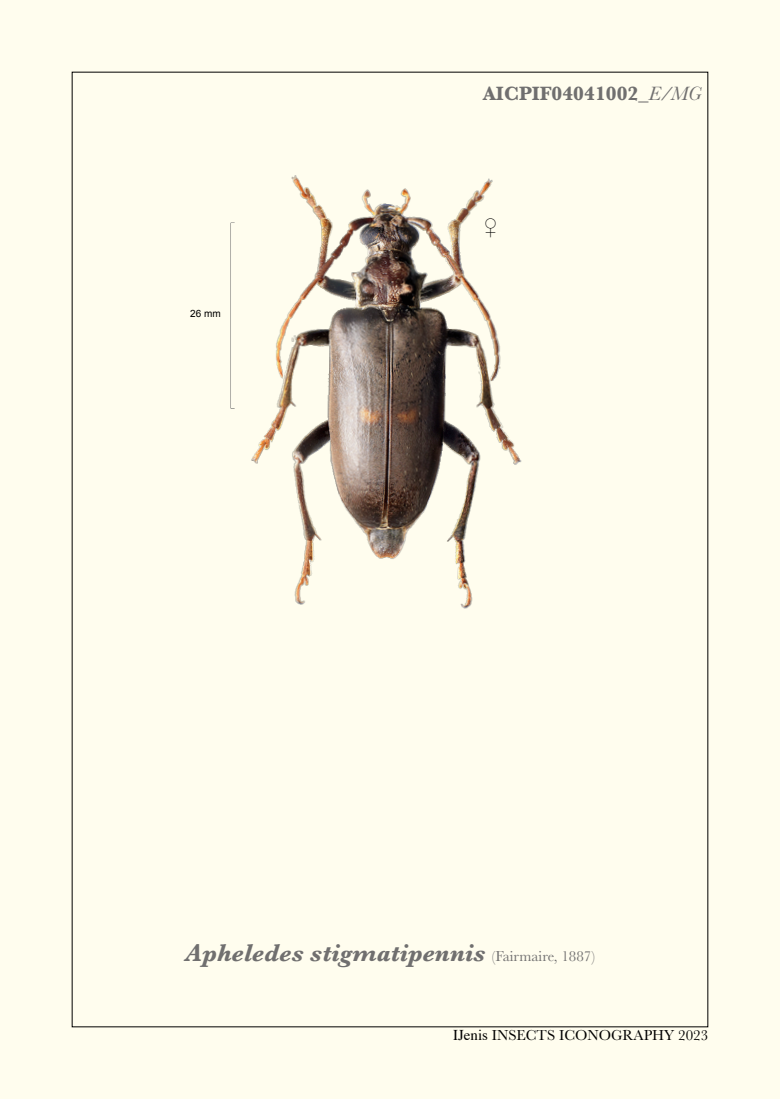
<style>
.page{position:relative;width:780px;height:1099px;background:#fff}
.page>*{position:absolute;margin:0;border:0;box-sizing:border-box;transform-origin:0 0}
.t1{font:italic 700 25px "Baskerville";color:#706f6f}
.t2{font:700 20px "Baskerville";color:#706f6f}
.t3{font:700 20px "Arial";color:#000}
.t4{font:15px "Baskerville";color:#000}
.t5{font:10px "Arial";color:#000}
.s1{font-weight:400;font-style:italic}
.s2{font-weight:400;font-style:normal;font-size:15px}
.s3{font-family:"Times"}
</style>
<div class="page">
<div style="left:0;top:0;width:780px;height:1098px;background:#fffdee"></div>
<img style="left:251px;top:175px;width:271px;height:434px">
<img style="left:230px;top:222px;width:5px;height:187px">
<p class="t2" style="left:483px;top:79px;width:219px">AICPIF04041002_<span class="s1">E/MG</span></p>
<p class="t5" style="left:190px;top:307px;width:32px">26 mm</p>
<p class="t3" style="left:483px;top:212px;width:16px">♀</p>
<p class="t1" style="left:185px;top:935px;width:411px">Apheledes stigmatipennis <span class="s2">(Fairmaire, 1887)</span></p>
<p class="t4" style="left:453px;top:1025px;width:257px"><span class="s3">IJenis</span> INSECTS ICONOGRAPHY 2023</p>
</div>
